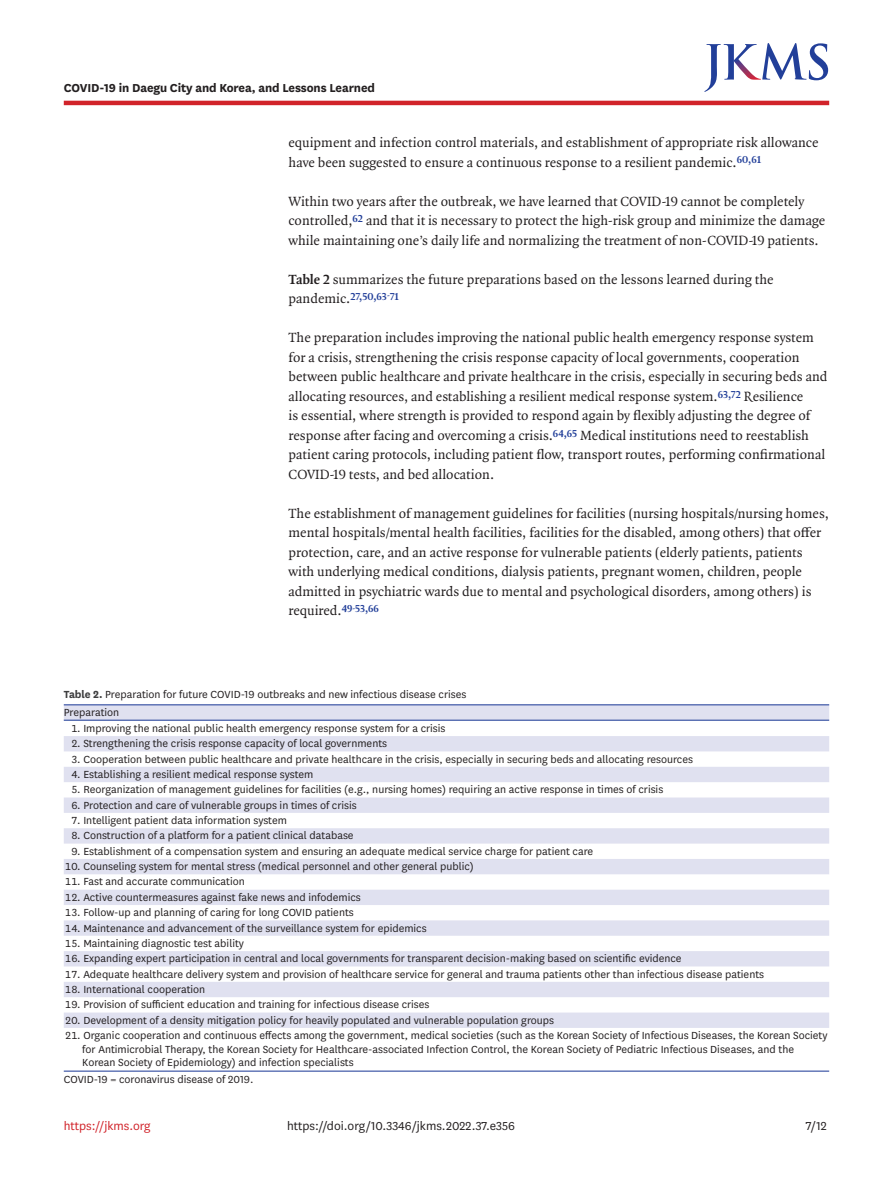
<style>
.page{position:relative;width:893px;height:1191px;background:#fff}
.page>*{position:absolute;margin:0;border:0;box-sizing:border-box;transform-origin:0 0}
.body_p{font:14.25px/19.5px "Quadraat OT";color:#231f20}
.doi_running_footer{font:13.5px "National";color:#231f20}
.alt-title-type{font:700 13.5px "National";letter-spacing:-.01em;color:#231f20}
.t1{font:13.5px "National";color:#d1232a}
.tbody_entry{font:12px/13.5px "National";color:#231f20}
.table-wrap_caption{font:12px "National";color:#231f20}
.table-wrap-foot_p_fi{font:12px "National";color:#231f20}
.thead_entry{font:12px "National";color:#231f20}
.body_p-2{font:700 10.8px "Quadraat OT";color:#223f99}
.s1{font-weight:700}
.s2{font-weight:400;font-size:14.25px;color:#231f20}
.s3{font-size:8.25px}
.s4{font-weight:700;color:#3e3e3f}
</style>
<div class="page">
<hr style="left:64px;top:101px;width:765px;height:4px;background:#d1232a">
<svg style="left:704px;top:43px;width:124px;height:49px"></svg>
<svg style="left:64px;top:705px;width:765px;height:323px;fill:#e2e3f1"></svg>
<hr style="left:64px;top:704px;width:765px;height:1px;background:#223f99">
<hr style="left:64px;top:719px;width:765px;height:1px;background:#223f99">
<hr style="left:64px;top:1070px;width:765px;height:1px;background:#223f99">
<p class="alt-title-type" style="left:64px;top:78px;width:313px">COVID-19 in Daegu City and Korea, and Lessons Learned</p>
<p class="body_p" style="left:289px;top:133px;width:531px">equipment and infection control materials, and establishment of appropriate risk allowance have been suggested to ensure a continuous response to a resilient pandemic.<sup>60,61</sup></p>
<p class="body_p" style="left:289px;top:191px;width:538px">Within two years after the outbreak, we have learned that COVID-19 cannot be completely controlled,<sup>62</sup> and that it is necessary to protect the high-risk group and minimize the damage while maintaining one’s daily life and normalizing the treatment of non-COVID-19 patients.</p>
<p class="body_p" style="left:289px;top:269px;width:487px"><span class="s1">Table 2</span> summarizes the future preparations based on the lessons learned during the</p>
<p class="body_p-2" style="left:289px;top:289px;width:112px"><span class="s2">pandemic.</span>27,50,63<span class="s3">-</span>71</p>
<p class="body_p" style="left:289px;top:328px;width:540px">The preparation includes improving the national public health emergency response system for a crisis, strengthening the crisis response capacity of local governments, cooperation between public healthcare and private healthcare in the crisis, especially in securing beds and allocating resources, and establishing a resilient medical response system.<sup>63,72</sup> Resilience<br>is essential, where strength is provided to respond again by flexibly adjusting the degree of response after facing and overcoming a crisis.<sup>64,65</sup> Medical institutions need to reestablish patient caring protocols, including patient flow, transport routes, performing confirmational COVID-19 tests, and bed allocation.</p>
<p class="body_p" style="left:289px;top:503px;width:542px">The establishment of management guidelines for facilities (nursing hospitals/nursing homes, mental hospitals/mental health facilities, facilities for the disabled, among others) that offer protection, care, and an active response for vulnerable patients (elderly patients, patients with underlying medical conditions, dialysis patients, pregnant women, children, people admitted in psychiatric wards due to mental and psychological disorders, among others) is required.<sup>49</sup><sup>-</sup><sup>53,66</sup></p>
<p class="table-wrap_caption" style="left:64px;top:687px;width:404px"><span class="s4">Table 2.</span> Preparation for future COVID-19 outbreaks and new infectious disease crises</p>
<p class="thead_entry" style="left:64px;top:704px;width:57px">Preparation</p>
<p class="tbody_entry" style="left:71px;top:721px;width:376px">1. Improving the national public health emergency response system for a crisis</p>
<p class="tbody_entry" style="left:71px;top:736px;width:318px">2. Strengthening the crisis response capacity of local governments</p>
<p class="tbody_entry" style="left:71px;top:751px;width:623px">3. Cooperation between public healthcare and private healthcare in the crisis, especially in securing beds and allocating resources</p>
<p class="tbody_entry" style="left:71px;top:767px;width:244px">4. Establishing a resilient medical response system</p>
<p class="tbody_entry" style="left:71px;top:782px;width:594px">5. Reorganization of management guidelines for facilities (e.g., nursing homes) requiring an active response in times of crisis</p>
<p class="tbody_entry" style="left:71px;top:797px;width:287px">6. Protection and care of vulnerable groups in times of crisis</p>
<p class="tbody_entry" style="left:71px;top:813px;width:217px">7. Intelligent patient data information system</p>
<p class="tbody_entry" style="left:71px;top:828px;width:284px">8. Construction of a platform for a patient clinical database</p>
<p class="tbody_entry" style="left:71px;top:843px;width:524px">9. Establishment of a compensation system and ensuring an adequate medical service charge for patient care</p>
<p class="tbody_entry" style="left:65px;top:859px;width:411px">10. Counseling system for mental stress (medical personnel and other general public)</p>
<p class="tbody_entry" style="left:65px;top:874px;width:182px">11. Fast and accurate communication</p>
<p class="tbody_entry" style="left:65px;top:890px;width:298px">12. Active countermeasures against fake news and infodemics</p>
<p class="tbody_entry" style="left:65px;top:905px;width:290px">13. Follow-up and planning of caring for long COVID patients</p>
<p class="tbody_entry" style="left:65px;top:920px;width:363px">14. Maintenance and advancement of the surveillance system for epidemics</p>
<p class="tbody_entry" style="left:65px;top:936px;width:181px">15. Maintaining diagnostic test ability</p>
<p class="tbody_entry" style="left:65px;top:951px;width:618px">16. Expanding expert participation in central and local governments for transparent decision-making based on scientific evidence</p>
<p class="tbody_entry" style="left:65px;top:966px;width:701px">17. Adequate healthcare delivery system and provision of healthcare service for general and trauma patients other than infectious disease patients</p>
<p class="tbody_entry" style="left:65px;top:982px;width:142px">18. International cooperation</p>
<p class="tbody_entry" style="left:65px;top:997px;width:366px">19. Provision of sufficient education and training for infectious disease crises</p>
<p class="tbody_entry" style="left:65px;top:1012px;width:491px">20. Development of a density mitigation policy for heavily populated and vulnerable population groups</p>
<p class="tbody_entry" style="left:82px;top:1028px;width:747px;text-indent:-18px">21. Organic cooperation and continuous effects among the government, medical societies (such as the Korean Society of Infectious Diseases, the Korean Society for Antimicrobial Therapy, the Korean Society for Healthcare-associated Infection Control, the Korean Society of Pediatric Infectious Diseases, and the<br>Korean Society of Epidemiology) and infection specialists</p>
<p class="table-wrap-foot_p_fi" style="left:64px;top:1072px;width:191px">COVID-19 = coronavirus disease of 2019.</p>
<p class="t1" style="left:64px;top:1116px;width:88px">https://jkms.org</p>
<p class="doi_running_footer" style="left:287px;top:1116px;width:229px">https://doi.org/10.3346/jkms.2022.37.e356</p>
<p class="doi_running_footer" style="left:806px;top:1116px;width:22px">7/12</p>
</div>
